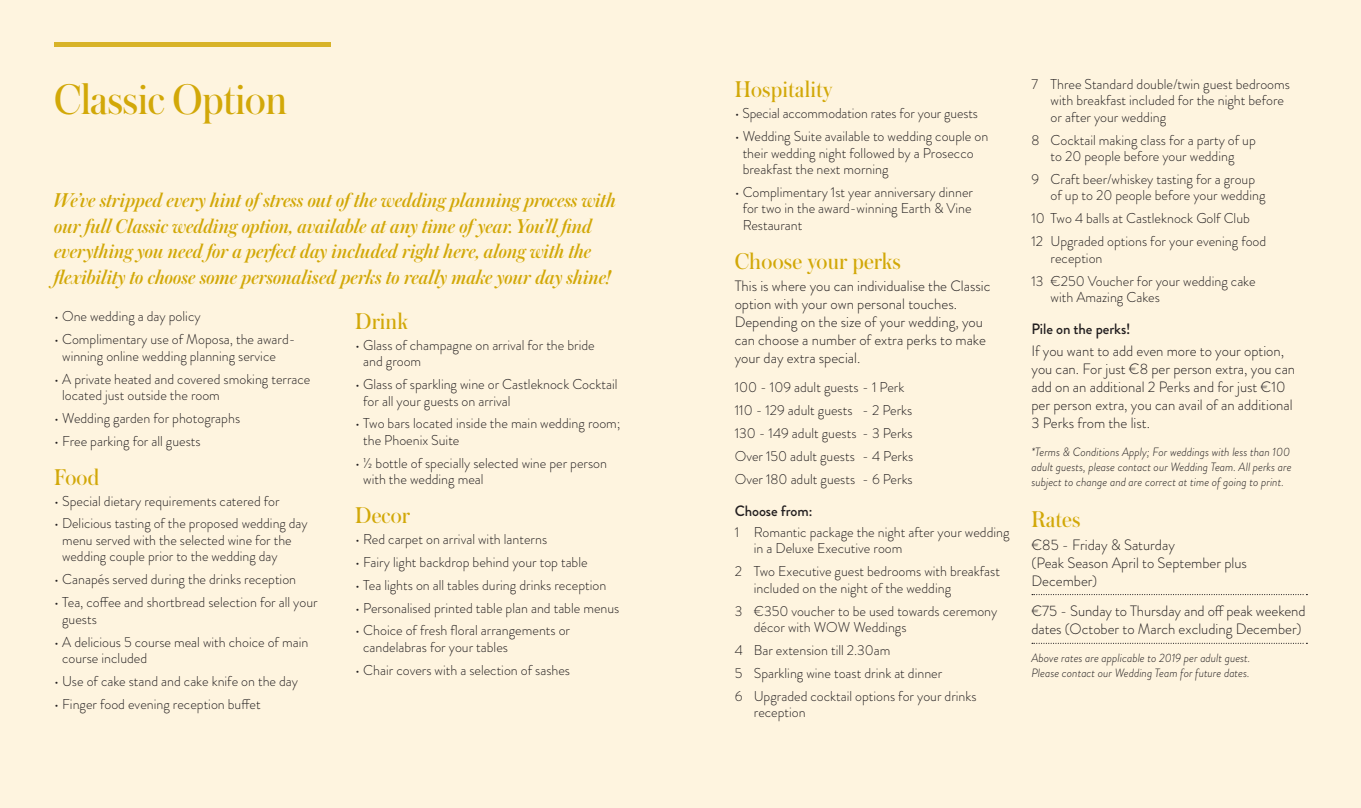
<style>
.page{position:relative;width:1361px;height:808px;background:#fff}
.page>*{position:absolute;margin:0;border:0;box-sizing:border-box;transform-origin:0 0}
.t1{font:45px "Austin";letter-spacing:-.01em;color:#d2a808}
.t2{font:24px "Austin";letter-spacing:.01em;color:#d2a808}
.t3{font:italic 500 21px/25.5px "Austin";color:#d2a808}
.t4{font:300 15px/18px "Brandon Grotesque";color:#231f20}
.t5{font:500 15px "Brandon Grotesque";letter-spacing:-.005em;color:#231f20}
.t6{font:300 14.25px/16.5px "Brandon Grotesque";color:#231f20}
.t7{font:300 14.25px "Brandon Grotesque";color:#231f20;scale:.96 1}
.t8{font:italic 300 12px/15px "Brandon Grotesque";color:#231f20}
</style>
<div class="page">
<div style="left:0;top:0;width:693px;height:808px;background:#fef4df"></div>
<div style="left:668px;top:0;width:693px;height:808px;background:#fef4df"></div>
<svg style="left:1032px;top:594px;width:275px;height:1px"></svg>
<svg style="left:1032px;top:643px;width:275px;height:1px"></svg>
<hr style="left:54px;top:43px;width:276px;height:4px;background:#d8b328">
<h1 class="t1" style="left:54px;top:68px;width:234px">Classic Option</h1>
<p class="t3" style="left:54px;top:187px;width:563px">We’ve stripped every hint of stress out of the wedding planning process with our full Classic wedding option, available at any time of year. You’ll find everything you need for a perfect day included right here, along with the flexibility to choose some personalised perks to really make your day shine!</p>
<p class="t6" style="left:54px;top:308px;width:148px">• One wedding a day policy</p>
<p class="t6" style="left:62px;top:331px;width:235px;text-indent:-8px">• Complimentary use of Moposa, the award&shy;winning online wedding planning service</p>
<p class="t6" style="left:62px;top:370px;width:250px;text-indent:-8px">• A private heated and covered smoking terrace located just outside the room</p>
<p class="t6" style="left:54px;top:410px;width:187px">• Wedding garden for photographs</p>
<p class="t6" style="left:54px;top:433px;width:148px">• Free parking for all guests</p>
<h2 class="t2" style="left:54px;top:461px;width:47px">Food</h2>
<p class="t6" style="left:54px;top:492px;width:227px">• Special dietary requirements catered for</p>
<p class="t6" style="left:62px;top:515px;width:247px;text-indent:-8px">• Delicious tasting of the proposed wedding day menu served with the selected wine for the wedding couple prior to the wedding day</p>
<p class="t6" style="left:54px;top:571px;width:243px">• Canapés served during the drinks reception</p>
<p class="t6" style="left:62px;top:594px;width:257px;text-indent:-8px">• Tea, coffee and shortbread selection for all your guests</p>
<p class="t6" style="left:62px;top:633px;width:248px;text-indent:-8px">• A delicious 5 course meal with choice of main course included</p>
<p class="t6" style="left:54px;top:673px;width:245px">• Use of cake stand and cake knife on the day</p>
<p class="t6" style="left:54px;top:696px;width:208px">• Finger food evening reception buffet</p>
<h2 class="t2" style="left:355px;top:305px;width:54px">Drink</h2>
<p class="t6" style="left:363px;top:337px;width:233px;text-indent:-8px">• Glass of champagne on arrival for the bride and groom</p>
<p class="t6" style="left:363px;top:376px;width:256px;text-indent:-8px">• Glass of sparkling wine or Castleknock Cocktail for all your guests on arrival</p>
<p class="t6" style="left:363px;top:415px;width:259px;text-indent:-8px">• Two bars located inside the main wedding room; the Phoenix Suite</p>
<p class="t6" style="left:363px;top:455px;width:245px;text-indent:-8px">• ½ bottle of specially selected wine per person with the wedding meal</p>
<h2 class="t2" style="left:355px;top:499px;width:56px">Decor</h2>
<p class="t6" style="left:355px;top:531px;width:193px">• Red carpet on arrival with lanterns</p>
<p class="t6" style="left:355px;top:554px;width:234px">• Fairy light backdrop behind your top table</p>
<p class="t6" style="left:355px;top:577px;width:253px">• Tea lights on all tables during drinks reception</p>
<p class="t6" style="left:355px;top:599px;width:266px">• Personalised printed table plan and table menus</p>
<p class="t6" style="left:363px;top:622px;width:208px;text-indent:-8px">• Choice of fresh floral arrangements or candelabras for your tables</p>
<p class="t6" style="left:355px;top:662px;width:216px">• Chair covers with a selection of sashes</p>
<h2 class="t2" style="left:735px;top:73px;width:99px">Hospitality</h2>
<p class="t7" style="left:735px;top:104px;width:255px">• Special accommodation rates for your guests</p>
<p class="t6" style="left:743px;top:128px;width:247px;text-indent:-8px">• Wedding Suite available to wedding couple on their wedding night followed by a Prosecco breakfast the next morning</p>
<p class="t6" style="left:743px;top:184px;width:232px;text-align:justify;text-indent:-8px">• Complimentary 1st year anniversary dinner for two in the award-winning Earth &amp; Vine Restaurant</p>
<h2 class="t2" style="left:735px;top:245px;width:168px">Choose your perks</h2>
<p class="t4" style="left:735px;top:277px;width:257px">This is where you can individualise the Classic option with your own personal touches.<br>Depending on the size of your wedding, you can choose a number of extra perks to make your day extra special.</p>
<p class="t6" style="left:735px;top:376px;width:180px;line-height:22.8px">100 - 109 adult guests - 1 Perk<br>110 - 129 adult guests - 2 Perks<br>130 - 149 adult guests - 3 Perks<br>Over 150 adult guests - 4 Perks<br>Over 180 adult guests - 6 Perks</p>
<p class="t5" style="left:735px;top:500px;width:79px">Choose from:</p>
<p class="t6" style="left:754px;top:524px;width:257px;text-indent:-19px">1 Romantic package the night after your wedding in a Deluxe Executive room</p>
<p class="t6" style="left:754px;top:563px;width:248px;text-indent:-19px">2 Two Executive guest bedrooms with breakfast included on the night of the wedding</p>
<p class="t6" style="left:754px;top:602px;width:245px;text-indent:-19px">3 €350 voucher to be used towards ceremony décor with WOW Weddings</p>
<p class="t6" style="left:735px;top:639px;width:243px;line-height:22.8px">4 Bar extension till 2.30am<br>5 Sparkling wine toast drink at dinner<br>6 Upgraded cocktail options for your drinks</p>
<p class="t6" style="left:754px;top:704px;width:53px">reception</p>
<p class="t6" style="left:1050px;top:76px;width:241px;text-indent:-19px">7 Three Standard double/twin guest bedrooms with breakfast included for the night before or after your wedding</p>
<p class="t6" style="left:1031px;top:131px;width:226px;text-align:center">8 Cocktail making class for a party of up to 20 people before your wedding</p>
<p class="t6" style="left:1050px;top:171px;width:216px;text-indent:-19px">9 Craft beer/whiskey tasting for a group of up to 20 people before your wedding</p>
<p class="t6" style="left:1031px;top:207px;width:236px;line-height:22.8px">10 Two 4 balls at Castleknock Golf Club<br>12 Upgraded options for your evening food</p>
<p class="t6" style="left:1031px;top:246px;width:226px;line-height:22.8px;text-indent:19px">reception<br>13 €250 Voucher for your wedding cake</p>
<p class="t6" style="left:1050px;top:289px;width:111px">with Amazing Cakes</p>
<p class="t5" style="left:1031px;top:319px;width:101px">Pile on the perks!</p>
<p class="t4" style="left:1031px;top:342px;width:265px">If you want to add even more to your option, you can. For just €8 per person extra, you can add on an additional 2 Perks and for just €10 per person extra, you can avail of an additional 3 Perks from the list.</p>
<p class="t8" style="left:1031px;top:445px;width:262px">*Terms &amp; Conditions Apply; For weddings with less than 100 adult guests, please contact our Wedding Team. All perks are subject to change and are correct at time of going to print.</p>
<h2 class="t2" style="left:1031px;top:503px;width:51px">Rates</h2>
<p class="t4" style="left:1031px;top:535px;width:217px">€85 - Friday &amp; Saturday<br>(Peak Season April to September plus<br>December)</p>
<p class="t4" style="left:1031px;top:602px;width:276px">€75 - Sunday to Thursday and off peak weekend dates (October to March excluding December)</p>
<p class="t8" style="left:1031px;top:650px;width:221px">Above rates are applicable to 2019 per adult guest.<br>Please contact our Wedding Team for future dates.</p>
</div>
